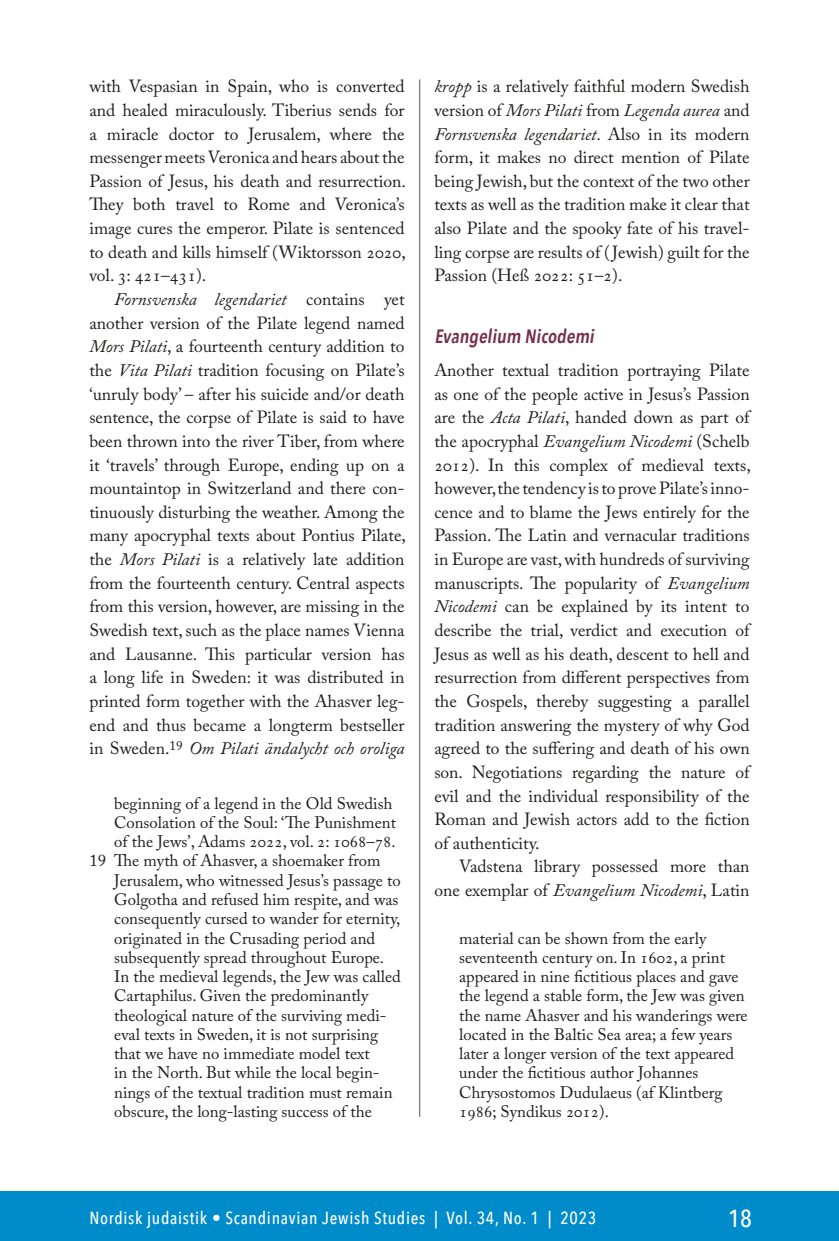
<style>
.page{position:relative;width:839px;height:1241px;background:#fff}
.page>*{position:absolute;margin:0;border:0;box-sizing:border-box;transform-origin:0 0}
.t1{font:500 24.5px "Avenir Next Condensed";color:#fff}
.Artikkelin_väliotsik{font:600 19.25px "Avenir Next Condensed";color:#762f4c}
.Leipis{font:17.5px/23.6px "Adobe Caslon Pro";color:#1d1d1b;text-align:justify}
.Leipis_1__kpl{font:17.5px/23.6px "Adobe Caslon Pro";color:#1d1d1b}
.t2{font:500 17.5px "Avenir Next Condensed";letter-spacing:.04em;color:#fff}
.Viitteet{font:16.62px/19.2px "Adobe Caslon Pro";color:#1d1d1b}
.s1{font-style:italic}
</style>
<div class="page">
<div style="left:0;top:1191px;width:838px;height:49px;background:#008bcb"></div>
<hr style="left:419px;top:79px;width:1px;height:1037px;background:#575756">
<p class="Leipis" style="left:89px;top:74px;width:318px">with Vespasian in Spain, who is converted and healed miraculously. Tiberius sends for a miracle doctor to Jerusalem, where the messenger meets Veronica and hears about the Passion of Jesus, his death and resurrection.<br>They both travel to Rome and Veronica’s image cures the emperor. Pilate is sentenced to death and kills himself (Wiktorsson 2020, vol. 3: 421–431).</p>
<p class="Leipis" style="left:89px;top:287px;width:318px;text-indent:25px"><span class="s1">Fornsvenska legendariet</span> contains yet another version of the Pilate legend named <span class="s1">Mors Pilati</span>, a fourteenth century addition to the <span class="s1">Vita Pilati</span> tradition focusing on Pilate’s ‘unruly body’ – after his suicide and/or death sentence, the corpse of Pilate is said to have been thrown into the river Tiber, from where it ‘travels’ through Europe, ending up on a mountaintop in Switzerland and there con&shy;tinuously disturbing the weather. Among the many apocryphal texts about Pontius Pilate, the <span class="s1">Mors Pilati</span> is a relatively late addition from the fourteenth century. Central aspects from this version, however, are missing in the Swedish text, such as the place names Vienna and Lausanne. This particular version has a long life in Sweden: it was distributed in printed form together with the Ahasver leg&shy;end and thus became a longterm bestseller in Sweden.<sup>19</sup> <span class="s1">Om Pilati ändalycht och oroliga</span></p>
<p class="Viitteet" style="left:114px;top:793px;width:283px">beginning of a legend in the Old Swedish<br>Consolation of the Soul: ‘The Punishment of the Jews’, Adams 2022, vol. 2: 1068–78.</p>
<p class="Viitteet" style="left:114px;top:851px;width:288px;text-indent:-25px">19 The myth of Ahasver, a shoemaker from Jerusalem, who witnessed Jesus’s passage to Golgotha and refused him respite, and was consequently cursed to wander for eternity, originated in the Crusading period and subsequently spread throughout Europe.<br>In the medieval legends, the Jew was called Cartaphilus. Given the predominantly theological nature of the surviving medi&shy;eval texts in Sweden, it is not surprising that we have no immediate model text<br>in the North. But while the local begin&shy;nings of the textual tradition must remain obscure, the long-lasting success of the</p>
<p class="Leipis" style="left:434px;top:74px;width:317px"><span class="s1">kropp</span> is a relatively faithful modern Swedish version of <span class="s1">Mors Pilati</span> from <span class="s1">Legenda aurea</span> and <span class="s1">Fornsvenska legendariet</span>. Also in its modern form, it makes no direct mention of Pilate being Jewish, but the context of the two other texts as well as the tradition make it clear that also Pilate and the spooky fate of his travel&shy;ling corpse are results of ( Jewish) guilt for the Passion (Heß 2022: 51–2).</p>
<h2 class="Artikkelin_väliotsik" style="left:434px;top:319px;width:166px">Evangelium Nicodemi</h2>
<p class="Leipis_1__kpl" style="left:434px;top:358px;width:318px">Another textual tradition portraying Pilate as one of the people active in Jesus’s Passion are the <span class="s1">Acta Pilati</span>, handed down as part of the apocryphal <span class="s1">Evangelium Nicodemi</span> (Schelb 2012). In this complex of medieval texts, however, the tendency is to prove Pilate’s inno&shy;cence and to blame the Jews entirely for the Passion. The Latin and vernacular traditions in Europe are vast, with hundreds of surviving manuscripts. The popularity of <span class="s1">Evangelium Nicodemi</span> can be explained by its intent to describe the trial, verdict and execution of Jesus as well as his death, descent to hell and resurrection from different perspectives from the Gospels, thereby suggesting a parallel tradition answering the mystery of why God agreed to the suffering and death of his own son. Negotiations regarding the nature of evil and the individual responsibility of the Roman and Jewish actors add to the fiction of authenticity.</p>
<p class="Leipis" style="left:434px;top:854px;width:317px;text-align:right">Vadstena library possessed more than one exemplar of <span class="s1">Evangelium Nicodemi</span>, Latin</p>
<p class="Viitteet" style="left:459px;top:928px;width:290px">material can be shown from the early seventeenth century on. In 1602, a print appeared in nine fictitious places and gave the legend a stable form, the Jew was given the name Ahasver and his wanderings were located in the Baltic Sea area; a few years later a longer version of the text appeared under the fictitious author Johannes Chrysostomos Dudulaeus (af Klintberg 1986; Syndikus 2012).</p>
<p class="t2" style="left:89px;top:1207px;width:508px">Nordisk judaistik • Scandinavian Jewish Studies | Vol. 34, No. 1 | 2023</p>
<h1 class="t1" style="left:728px;top:1203px;width:25px">18</h1>
</div>
